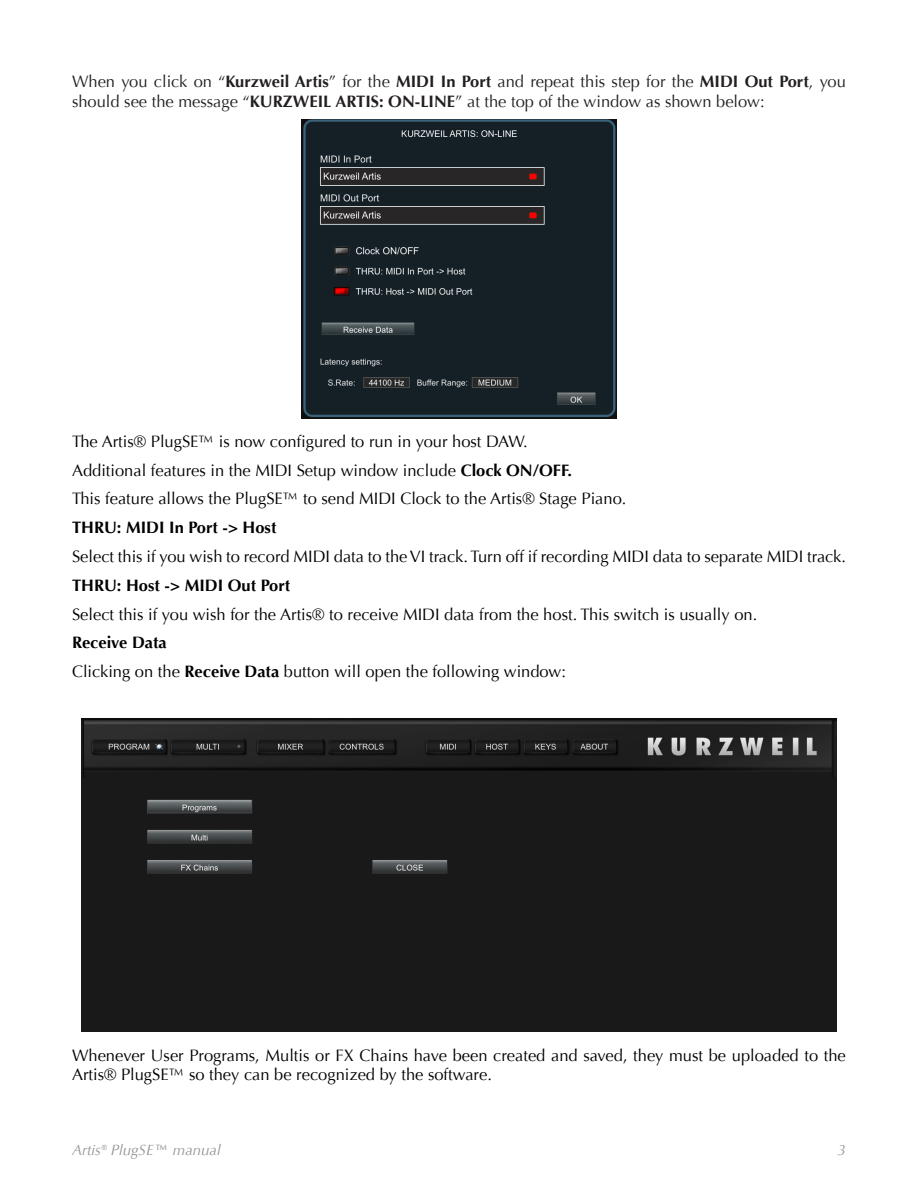
<style>
.page{position:relative;width:918px;height:1188px;background:#fff}
.page>*{position:absolute;margin:0;border:0;box-sizing:border-box;transform-origin:0 0}
.Body_Text{font:16.5px/19.8px "Optima";color:#000}
.Body_Text-2{font:16.5px/19.8px "Optima";color:#231f20}
.Body_Text-3{font:700 16.5px "Optima";color:#000}
.t1{font:italic 15px "Optima";color:#939598}
.s1{font-weight:700}
</style>
<div class="page">
<img style="left:301px;top:119px;width:316px;height:299px">
<img style="left:81px;top:718px;width:756px;height:314px">
<p class="Body_Text-2" style="left:72px;top:72px;width:776px">When you click on “<span class="s1">Kurzweil Artis</span>” for the <span class="s1">MIDI In Port</span> and repeat this step for the <span class="s1">MIDI Out Port</span>, you should see the message “<span class="s1">KURZWEIL ARTIS: ON-LINE</span>” at the top of the window as shown below:</p>
<p class="Body_Text" style="left:72px;top:432px;width:457px">The Artis® PlugSE™ is now configured to run in your host DAW.</p>
<p class="Body_Text" style="left:72px;top:460px;width:502px">Additional features in the MIDI Setup window include <span class="s1">Clock ON/OFF.</span></p>
<p class="Body_Text" style="left:72px;top:489px;width:556px">This feature allows the PlugSE™ to send MIDI Clock to the Artis® Stage Piano.</p>
<p class="Body_Text-3" style="left:72px;top:518px;width:206px">THRU: MIDI In Port -&gt; Host</p>
<p class="Body_Text" style="left:72px;top:547px;width:776px">Select this if you wish to record MIDI data to the VI track. Turn off if recording MIDI data to separate MIDI track.</p>
<p class="Body_Text-3" style="left:72px;top:576px;width:220px">THRU: Host -&gt; MIDI Out Port</p>
<p class="Body_Text" style="left:72px;top:604px;width:687px">Select this if you wish for the Artis® to receive MIDI data from the host. This switch is usually on.</p>
<p class="Body_Text-3" style="left:72px;top:633px;width:96px">Receive Data</p>
<p class="Body_Text" style="left:72px;top:662px;width:496px">Clicking on the <span class="s1">Receive Data</span> button will open the following window:</p>
<p class="Body_Text" style="left:72px;top:1045px;width:775px">Whenever User Programs, Multis or FX Chains have been created and saved, they must be uploaded to the<br>Artis® PlugSE™ so they can be recognized by the software.</p>
<p class="t1" style="left:72px;top:1141px;width:150px">Artis® PlugSE™ manual</p>
<p class="t1" style="left:838px;top:1141px;width:10px">3</p>
</div>
